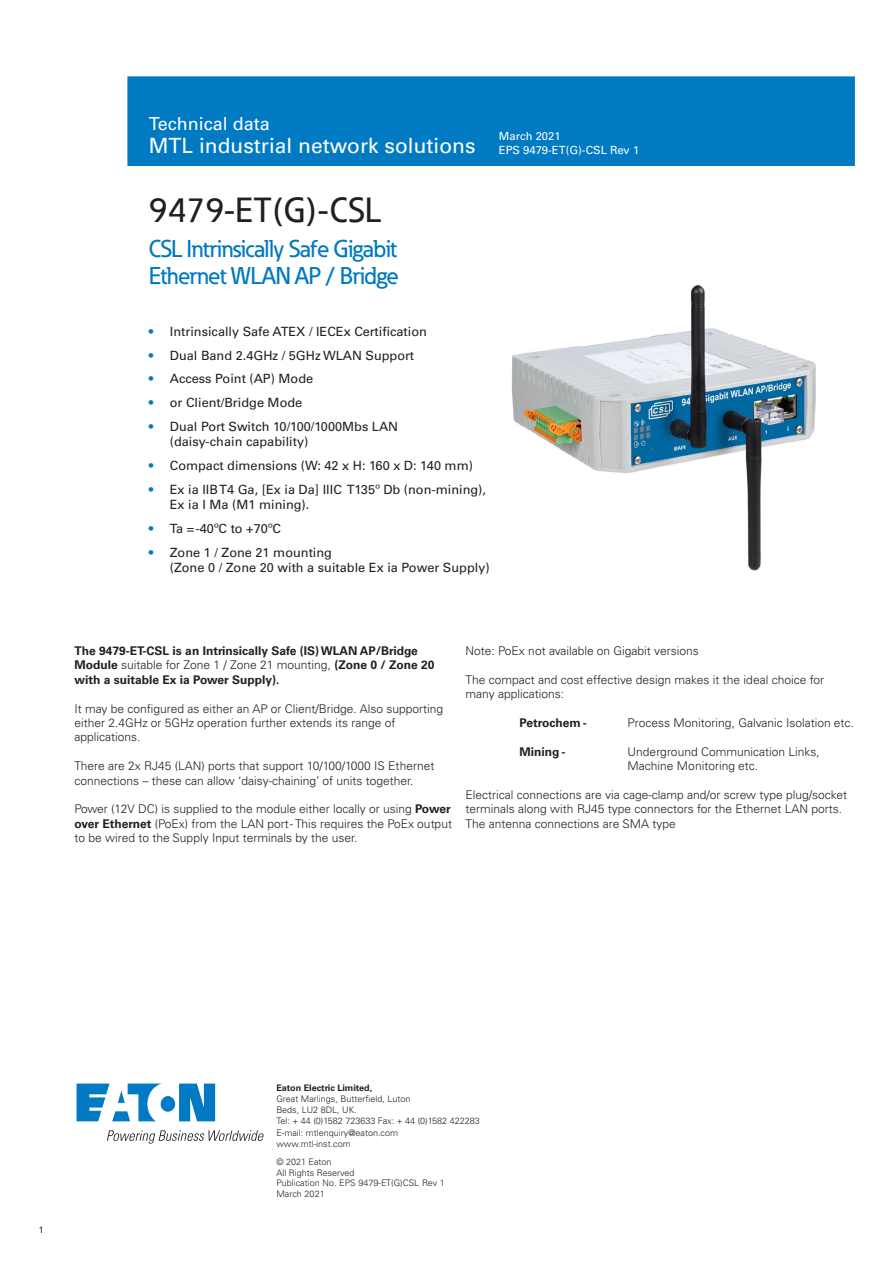
<style>
.page{position:relative;width:893px;height:1263px;background:#fff}
.page>*{position:absolute;margin:0;border:0;box-sizing:border-box;transform-origin:0 0}
.Front_Title_2{font:500 34.5px "Eaton";color:#231f20}
.Front_Title_2-2{font:500 24px/27px "Eaton";letter-spacing:-.03em;color:#0079c2}
.t1{font:21px "Univers LT Pro 55 Roman";color:#fff}
.t2{font:18px "Univers LT Pro 55 Roman";color:#fff}
.t3{font:12.75px/15.3px "Univers LT Pro 55 Roman";color:#231f20}
.t4{font:300 12px/14.4px "Univers LT Pro 45";color:#231f20}
.t5{font:700 12px/14.4px "Univers LT Pro 65";color:#231f20}
.t6{font:11.25px/14.2px "Univers LT Pro 55 Roman";color:#fff}
.t7{font:300 9px/11.2px "Univers LT Pro 45";color:#231f20}
.t8{font:700 9px "Univers LT Pro 65";color:#231f20}
.t9{font:9px "Univers LT Pro 55 Roman";color:#231f20}
.s1{color:#007ac2}
.s2{font-family:"Univers LT Pro 45";font-weight:300}
.s3{font-family:"Univers LT Pro 65";font-weight:700}
</style>
<div class="page">
<div style="left:128px;top:77px;width:727px;height:89px;background:#007ac2"></div>
<svg style="left:77px;top:1083px;width:138px;height:38px"></svg>
<svg style="left:107px;top:1130px;width:157px;height:13px"></svg>
<img style="left:511px;top:285px;width:305px;height:286px">
<h3 class="t2" style="left:149px;top:113px;width:122px">Technical data</h3>
<h3 class="t1" style="left:149px;top:133px;width:328px">MTL industrial network solutions</h3>
<p class="t6" style="left:499px;top:129px;width:142px">March 2021<br>EPS 9479-ET(G)-CSL Rev 1</p>
<p class="Front_Title_2" style="left:149px;top:189px;width:234px">9479-ET(G)-CSL</p>
<p class="Front_Title_2-2" style="left:149px;top:234px;width:252px">CSL Intrinsically Safe Gigabit<br>Ethernet WLAN AP / Bridge</p>
<p class="t3" style="left:149px;top:324px;width:280px"><span class="s1">•</span> Intrinsically Safe ATEX / IECEx Certification</p>
<p class="t3" style="left:149px;top:347px;width:267px"><span class="s1">•</span> Dual Band 2.4GHz / 5GHz WLAN Support</p>
<p class="t3" style="left:149px;top:371px;width:166px"><span class="s1">•</span> Access Point (AP) Mode</p>
<p class="t3" style="left:149px;top:395px;width:155px"><span class="s1">•</span> or Client/Bridge Mode</p>
<p class="t3" style="left:170px;top:419px;width:230px;text-indent:-21px"><span class="s1">•</span> Dual Port Switch 10/100/1000Mbs LAN (daisy-chain capability)</p>
<p class="t3" style="left:149px;top:458px;width:326px"><span class="s1">•</span> Compact dimensions (W: 42 x H: 160 x D: 140 mm)</p>
<p class="t3" style="left:170px;top:482px;width:318px;text-indent:-21px"><span class="s1">•</span> Ex ia IIB T4 Ga, [Ex ia Da] IIIC T135º Db (non-mining),<br>Ex ia I Ma (M1 mining).</p>
<p class="t3" style="left:149px;top:521px;width:134px"><span class="s1">•</span> Ta = -40ºC to +70ºC</p>
<p class="t3" style="left:170px;top:545px;width:321px;text-indent:-21px"><span class="s1">•</span> Zone 1 / Zone 21 mounting<br>(Zone 0 / Zone 20 with a suitable Ex ia Power Supply)</p>
<p class="t5" style="left:74px;top:644px;width:362px">The 9479-ET-CSL is an Intrinsically Safe (IS) WLAN AP/Bridge<br>Module <span class="s2">suitable for Zone 1 / Zone 21 mounting,</span> (Zone 0 / Zone 20 with a suitable Ex ia Power Supply).</p>
<p class="t4" style="left:74px;top:701px;width:370px">It may be configured as either an AP or Client/Bridge. Also supporting either 2.4GHz or 5GHz operation further extends its range of applications.</p>
<p class="t4" style="left:74px;top:759px;width:361px">There are 2x RJ45 (LAN) ports that support 10/100/1000 IS Ethernet connections – these can allow ‘daisy-chaining’ of units together.</p>
<p class="t4" style="left:74px;top:802px;width:379px;text-align:justify">Power (12V DC) is supplied to the module either locally or using <span class="s3">Power over Ethernet</span> (PoEx) from the LAN port - This requires the PoEx output to be wired to the Supply Input terminals by the user.</p>
<p class="t4" style="left:466px;top:644px;width:235px">Note: PoEx not available on Gigabit versions</p>
<p class="t4" style="left:466px;top:672px;width:360px">The compact and cost effective design makes it the ideal choice for many applications:</p>
<p class="t5" style="left:520px;top:716px;width:69px">Petrochem -</p>
<p class="t4" style="left:628px;top:716px;width:228px">Process Monitoring, Galvanic Isolation etc.</p>
<p class="t5" style="left:520px;top:744px;width:47px">Mining -</p>
<p class="t4" style="left:628px;top:744px;width:194px">Underground Communication Links,<br>Machine Monitoring etc.</p>
<p class="t4" style="left:466px;top:788px;width:383px">Electrical connections are via cage-clamp and/or screw type plug/socket terminals along with RJ45 type connectors for the Ethernet LAN ports.<br>The antenna connections are SMA type</p>
<p class="t9" style="left:39px;top:1225px;width:7px">1</p>
<p class="t8" style="left:276px;top:1082px;width:97px">Eaton Electric Limited,</p>
<p class="t7" style="left:276px;top:1093px;width:205px">Great Marlings, Butterfield, Luton<br>Beds, LU2 8DL, UK.<br>Tel: + 44 (0)1582 723633 Fax: + 44 (0)1582 422283<br>E-mail: mtlenquiry@eaton.com<br>www.mtl-inst.com</p>
<p class="t7" style="left:276px;top:1156px;width:170px;line-height:10.8px">© 2021 Eaton<br>All Rights Reserved<br>Publication No. EPS 9479-ET(G)CSL Rev 1<br>March 2021</p>
</div>
